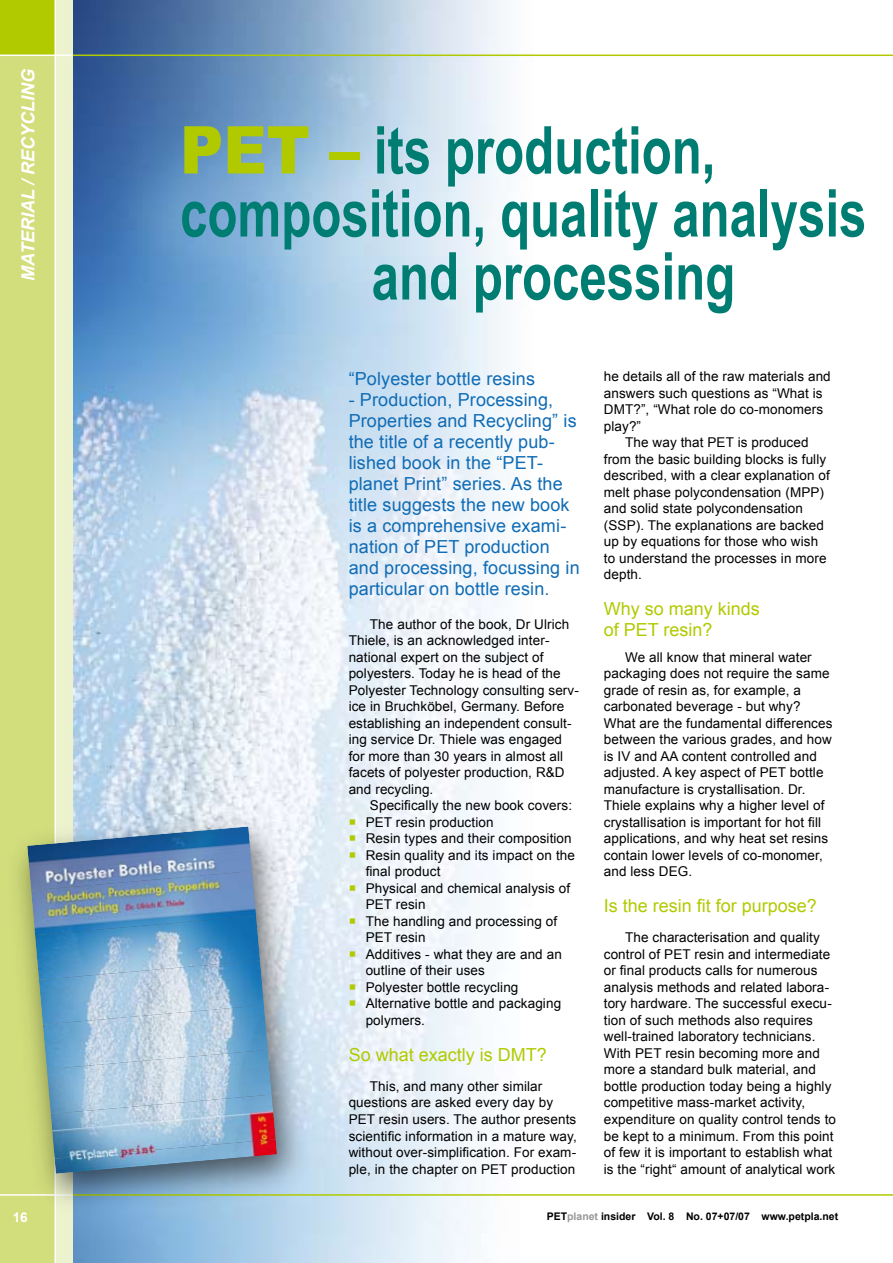
<style>
.page{position:relative;width:893px;height:1263px;background:#fff}
.page>*{position:absolute;margin:0;border:0;box-sizing:border-box;transform-origin:0 0}
.t1{font:700 66px "Arial Narrow";color:#007d72;scale:.91 1}
.t2{font:18px/21px "Arial";letter-spacing:.01em;color:#106cb5}
.t3{font:18px/21px "Arial";color:#b1ca00}
.t4{font:italic 700 18px "Arial";color:#fff}
.t5{font:13.5px/16.5px "Arial";letter-spacing:.01em;color:#000}
.t6{font:13.5px/16.5px "Wingdings 2";color:#b1ca00;text-align:justify}
.t7{font:700 13.5px "Arial";color:#fff}
.t8{font:700 10.5px "Arial";color:#000}
.s1{font-family:"Arial";font-weight:900;color:#b1ca00}
.s2{color:#97979b}
</style>
<div class="page">
<img style="left:72px;top:0;width:483px;height:1263px">
<hr style="left:18px;top:1194px;width:875px;height:2px;background:#b1ca00">
<hr style="left:18px;top:55px;width:875px;height:1px;background:#b1ca00">
<div style="left:55px;top:0;width:17px;height:1263px;background:#edf2ce"></div>
<div style="left:0;top:0;width:55px;height:1263px;background:#d2de7c"></div>
<div style="left:0;top:0;width:55px;height:55px;background:#b1ca00"></div>
<hr style="left:55px;top:0;width:1px;height:1263px;background:#fff">
<hr style="left:0;top:55px;width:72px;height:1px;background:#fff">
<hr style="left:0;top:1194px;width:72px;height:2px;background:#fff">
<div style="left:7px;top:813px;width:303px;height:401px;background:#000;opacity:.6"></div>
<img style="left:27px;top:826px;width:225px;height:64px">
<img style="left:31px;top:871px;width:225px;height:64px">
<img style="left:35px;top:916px;width:225px;height:64px">
<img style="left:39px;top:960px;width:225px;height:64px">
<img style="left:43px;top:1005px;width:225px;height:64px">
<img style="left:47px;top:1050px;width:225px;height:64px">
<img style="left:51px;top:1094px;width:225px;height:64px">
<img style="left:55px;top:1139px;width:222px;height:35px">
<svg style="left:350px;top:885px;width:5px;height:6px"></svg>
<svg style="left:350px;top:918px;width:5px;height:6px"></svg>
<svg style="left:350px;top:951px;width:5px;height:6px"></svg>
<svg style="left:350px;top:984px;width:5px;height:22px"></svg>
<h2 class="t4" style="left:16px;top:281px;width:214px;rotate:-90deg">MATERIAL / RECYCLING</h2>
<h1 class="t1" style="left:180px;top:100px;width:590px"><span class="s1">PET –</span> its production,</h1>
<h1 class="t1" style="left:180px;top:163px;width:756px">composition, quality analysis</h1>
<h1 class="t1" style="left:372px;top:226px;width:401px">and processing</h1>
<h2 class="t2" style="left:349px;top:369px;width:188px">“Polyester bottle resins</h2>
<p class="t2" style="left:349px;top:390px;width:232px">- Production, Processing,<br>Properties and Recycling” is the title of a recently pub&shy;lished book in the “PET&shy;planet Print” series. As the title suggests the new book is a comprehensive exami&shy;nation of PET production and processing, focussing in particular on bottle resin.</p>
<p class="t5" style="left:349px;top:616px;width:232px;text-indent:21px">The author of the book, Dr Ulrich Thiele, is an acknowledged inter&shy;national expert on the subject of polyesters. Today he is head of the Polyester Technology consulting serv&shy;ice in Bruchköbel, Germany. Before establishing an independent consult&shy;ing service Dr. Thiele was engaged for more than 30 years in almost all facets of polyester production, R&amp;D and recycling.</p>
<p class="t5" style="left:366px;top:798px;width:211px;text-indent:4px">Specifically the new book covers:<br>PET resin production<br>Resin types and their composition<br>Resin quality and its impact on the final product<br>Physical and chemical analysis of<br>PET resin<br>The handling and processing of<br>PET resin<br>Additives - what they are and an outline of their uses<br>Polyester bottle recycling<br>Alternative bottle and packaging polymers.</p>
<h2 class="t3" style="left:349px;top:1044px;width:200px">So what exactly is DMT?</h2>
<p class="t5" style="left:349px;top:1078px;width:230px;text-indent:21px">This, and many other similar questions are asked every day by PET resin users. The author presents scientific information in a mature way, without over-simplification. For exam&shy;ple, in the chapter on PET production</p>
<p class="t6" style="left:349px;top:814px;width:9px">○ ○ ○</p>
<p class="t5" style="left:604px;top:369px;width:228px">he details all of the raw materials and</p>
<p class="t5" style="left:604px;top:385px;width:220px">answers such questions as “What is</p>
<p class="t5" style="left:604px;top:402px;width:221px">DMT?”, “What role do co-monomers</p>
<p class="t5" style="left:604px;top:418px;width:39px">play?”</p>
<p class="t5" style="left:625px;top:435px;width:185px">The way that PET is produced</p>
<p class="t5" style="left:604px;top:451px;width:224px">from the basic building blocks is fully</p>
<p class="t5" style="left:604px;top:468px;width:228px">described, with a clear explanation of</p>
<p class="t5" style="left:604px;top:484px;width:222px">melt phase polycondensation (MPP)</p>
<p class="t5" style="left:604px;top:501px;width:201px">and solid state polycondensation</p>
<p class="t5" style="left:604px;top:517px;width:222px">(SSP). The explanations are backed</p>
<p class="t5" style="left:604px;top:534px;width:216px">up by equations for those who wish</p>
<p class="t5" style="left:604px;top:550px;width:224px">to understand the processes in more</p>
<p class="t5" style="left:604px;top:567px;width:40px">depth.</p>
<h2 class="t3" style="left:604px;top:599px;width:158px">Why so many kinds of PET resin?</h2>
<p class="t5" style="left:604px;top:649px;width:230px;text-indent:21px">We all know that mineral water packaging does not require the same grade of resin as, for example, a carbonated beverage - but why?<br>What are the fundamental differences between the various grades, and how is IV and AA content controlled and adjusted. A key aspect of PET bottle manufacture is crystallisation. Dr.<br>Thiele explains why a higher level of crystallisation is important for hot fill applications, and why heat set resins contain lower levels of co-monomer, and less DEG.</p>
<h2 class="t3" style="left:604px;top:896px;width:215px">Is the resin fit for purpose?</h2>
<p class="t5" style="left:604px;top:930px;width:234px;text-indent:21px">The characterisation and quality control of PET resin and intermediate or final products calls for numerous analysis methods and related labora&shy;tory hardware. The successful execu&shy;tion of such methods also requires well-trained laboratory technicians.<br>With PET resin becoming more and more a standard bulk material, and bottle production today being a highly competitive mass-market activity, expenditure on quality control tends to be kept to a minimum. From this point of few it is important to establish what is the “right“ amount of analytical work</p>
<p class="t7" style="left:13px;top:1208px;width:17px">16</p>
<p class="t8" style="left:547px;top:1209px;width:293px">PET<span class="s2">planet</span> insider Vol. 8 No. 07+07/07 www.petpla.net</p>
</div>
